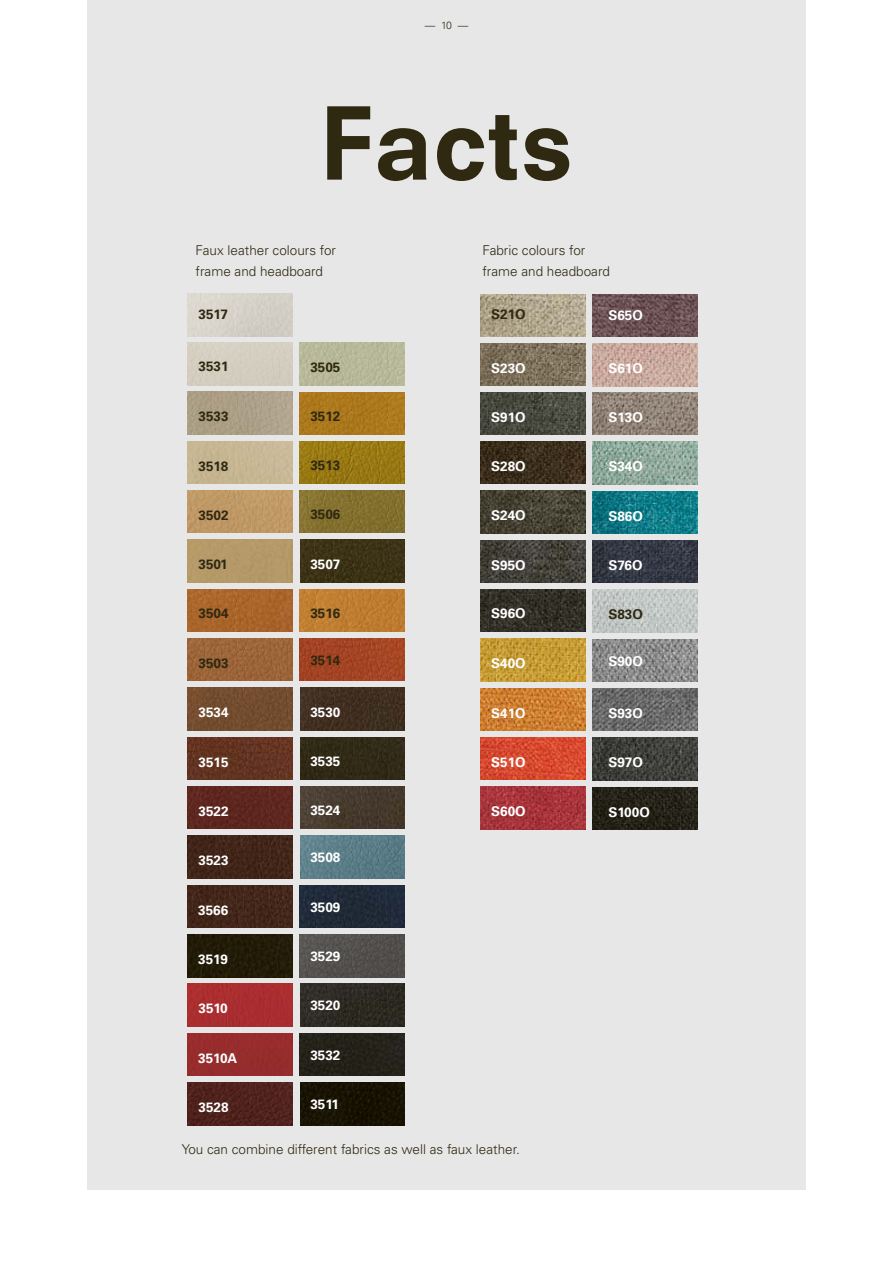
<style>
.page{position:relative;width:893px;height:1263px;background:#fff}
.page>*{position:absolute;margin:0;border:0;box-sizing:border-box;transform-origin:0 0}
.t1{font:800 97.5px "Neuzeit SLT Std";color:#2f2912}
.t2{font:700 13.5px "Univers LT Std";color:#fff}
.t3{font:300 13.5px/21.3px "Univers LT Std";color:#2f2912}
.t4{font:700 13.5px "Univers LT Std";color:#2f2912}
.t5{font:300 10.5px "Univers LT Std";color:#2f2912}
</style>
<div class="page">
<div style="left:87px;top:0;width:719px;height:1189px;background:#e7e7e7"></div>
<img style="left:592px;top:294px;width:105px;height:43px">
<img style="left:188px;top:294px;width:104px;height:42px">
<img style="left:300px;top:343px;width:104px;height:42px">
<div style="left:188px;top:343px;width:104px;height:42px;background:#d4cec1"></div>
<img style="left:300px;top:392px;width:104px;height:43px">
<img style="left:188px;top:392px;width:104px;height:42px">
<img style="left:300px;top:441px;width:104px;height:43px">
<div style="left:188px;top:441px;width:104px;height:43px;background:#c7b793"></div>
<img style="left:300px;top:490px;width:104px;height:43px">
<img style="left:188px;top:490px;width:105px;height:43px">
<img style="left:300px;top:540px;width:104px;height:42px">
<img style="left:300px;top:589px;width:104px;height:43px">
<img style="left:188px;top:589px;width:104px;height:43px">
<img style="left:300px;top:638px;width:104px;height:43px">
<img style="left:188px;top:638px;width:105px;height:43px">
<img style="left:300px;top:688px;width:104px;height:42px">
<img style="left:188px;top:688px;width:105px;height:42px">
<div style="left:300px;top:737px;width:104px;height:43px;background:#312a17"></div>
<img style="left:188px;top:737px;width:105px;height:43px">
<img style="left:300px;top:786px;width:104px;height:43px">
<div style="left:188px;top:786px;width:105px;height:43px;background:#5e261f"></div>
<img style="left:300px;top:836px;width:104px;height:42px">
<img style="left:188px;top:836px;width:104px;height:42px">
<img style="left:300px;top:885px;width:104px;height:43px">
<img style="left:188px;top:885px;width:104px;height:43px">
<img style="left:300px;top:934px;width:104px;height:43px">
<div style="left:188px;top:934px;width:105px;height:43px;background:#221b08"></div>
<img style="left:300px;top:984px;width:104px;height:42px">
<div style="left:188px;top:984px;width:104px;height:42px;background:#aa2d30"></div>
<div style="left:300px;top:1033px;width:104px;height:43px;background:#252219"></div>
<div style="left:188px;top:1033px;width:104px;height:43px;background:#962c2d"></div>
<img style="left:300px;top:1082px;width:104px;height:43px">
<img style="left:188px;top:1082px;width:104px;height:43px">
<img style="left:480px;top:294px;width:105px;height:43px">
<img style="left:480px;top:343px;width:105px;height:43px">
<img style="left:592px;top:344px;width:105px;height:42px">
<img style="left:480px;top:392px;width:105px;height:43px">
<img style="left:592px;top:392px;width:105px;height:43px">
<img style="left:480px;top:441px;width:105px;height:43px">
<img style="left:592px;top:442px;width:105px;height:42px">
<img style="left:481px;top:491px;width:104px;height:42px">
<img style="left:593px;top:491px;width:104px;height:43px">
<img style="left:480px;top:540px;width:105px;height:43px">
<img style="left:592px;top:540px;width:105px;height:43px">
<img style="left:480px;top:589px;width:105px;height:43px">
<img style="left:592px;top:590px;width:105px;height:42px">
<img style="left:481px;top:639px;width:104px;height:42px">
<img style="left:593px;top:639px;width:104px;height:43px">
<img style="left:481px;top:688px;width:104px;height:43px">
<img style="left:593px;top:688px;width:104px;height:43px">
<img style="left:481px;top:737px;width:104px;height:43px">
<img style="left:593px;top:738px;width:104px;height:42px">
<img style="left:481px;top:787px;width:104px;height:42px">
<img style="left:593px;top:787px;width:104px;height:43px">
<p class="t5" style="left:425px;top:19px;width:45px">— 10 —</p>
<h1 class="t1" style="left:319px;top:84px;width:256px">Facts</h1>
<p class="t3" style="left:196px;top:240px;width:142px">Faux leather colours for frame and headboard</p>
<p class="t4" style="left:199px;top:306px;width:31px">3517</p>
<p class="t4" style="left:199px;top:359px;width:32px">3531</p>
<p class="t4" style="left:199px;top:409px;width:32px">3533</p>
<p class="t4" style="left:199px;top:458px;width:31px">3518</p>
<p class="t4" style="left:199px;top:507px;width:32px">3502</p>
<p class="t4" style="left:199px;top:556px;width:31px">3501</p>
<p class="t4" style="left:199px;top:605px;width:32px">3504</p>
<p class="t4" style="left:199px;top:655px;width:32px">3503</p>
<p class="t2" style="left:199px;top:704px;width:32px">3534</p>
<p class="t2" style="left:199px;top:754px;width:32px">3515</p>
<p class="t2" style="left:199px;top:803px;width:32px">3522</p>
<p class="t2" style="left:199px;top:852px;width:32px">3523</p>
<p class="t2" style="left:198px;top:903px;width:32px">3566</p>
<p class="t2" style="left:198px;top:951px;width:31px">3519</p>
<p class="t2" style="left:199px;top:1000px;width:31px">3510</p>
<p class="t2" style="left:198px;top:1050px;width:40px">3510A</p>
<p class="t2" style="left:199px;top:1099px;width:32px">3528</p>
<p class="t4" style="left:310px;top:359px;width:32px">3505</p>
<p class="t4" style="left:310px;top:408px;width:32px">3512</p>
<p class="t4" style="left:310px;top:457px;width:32px">3513</p>
<p class="t4" style="left:310px;top:507px;width:32px">3506</p>
<p class="t2" style="left:310px;top:556px;width:32px">3507</p>
<p class="t4" style="left:310px;top:605px;width:32px">3516</p>
<p class="t4" style="left:310px;top:652px;width:32px">3514</p>
<p class="t2" style="left:310px;top:704px;width:32px">3530</p>
<p class="t2" style="left:310px;top:753px;width:32px">3535</p>
<p class="t2" style="left:310px;top:803px;width:32px">3524</p>
<p class="t2" style="left:310px;top:849px;width:32px">3508</p>
<p class="t2" style="left:310px;top:900px;width:32px">3509</p>
<p class="t2" style="left:310px;top:948px;width:32px">3529</p>
<p class="t2" style="left:310px;top:997px;width:32px">3520</p>
<p class="t2" style="left:310px;top:1047px;width:32px">3532</p>
<p class="t2" style="left:310px;top:1096px;width:30px">3511</p>
<p class="t3" style="left:482px;top:240px;width:129px">Fabric colours for frame and headboard</p>
<p class="t4" style="left:491px;top:306px;width:36px">S21O</p>
<p class="t2" style="left:608px;top:307px;width:36px">S65O</p>
<p class="t2" style="left:491px;top:360px;width:36px">S23O</p>
<p class="t2" style="left:491px;top:409px;width:36px">S91O</p>
<p class="t2" style="left:491px;top:458px;width:36px">S28O</p>
<p class="t2" style="left:491px;top:507px;width:36px">S24O</p>
<p class="t2" style="left:491px;top:557px;width:36px">S95O</p>
<p class="t2" style="left:491px;top:605px;width:36px">S96O</p>
<p class="t2" style="left:491px;top:655px;width:36px">S40O</p>
<p class="t2" style="left:491px;top:705px;width:36px">S41O</p>
<p class="t2" style="left:491px;top:754px;width:36px">S51O</p>
<p class="t2" style="left:491px;top:803px;width:36px">S60O</p>
<p class="t2" style="left:608px;top:360px;width:36px">S61O</p>
<p class="t2" style="left:608px;top:410px;width:36px">S13O</p>
<p class="t2" style="left:608px;top:458px;width:36px">S34O</p>
<p class="t2" style="left:608px;top:508px;width:36px">S86O</p>
<p class="t2" style="left:608px;top:557px;width:36px">S76O</p>
<p class="t4" style="left:608px;top:606px;width:36px">S83O</p>
<p class="t2" style="left:608px;top:653px;width:36px">S90O</p>
<p class="t2" style="left:608px;top:705px;width:36px">S93O</p>
<p class="t2" style="left:608px;top:754px;width:36px">S97O</p>
<p class="t2" style="left:608px;top:804px;width:43px">S100O</p>
<p class="t3" style="left:182px;top:1138px;width:340px">You can combine different fabrics as well as faux leather.</p>
</div>
